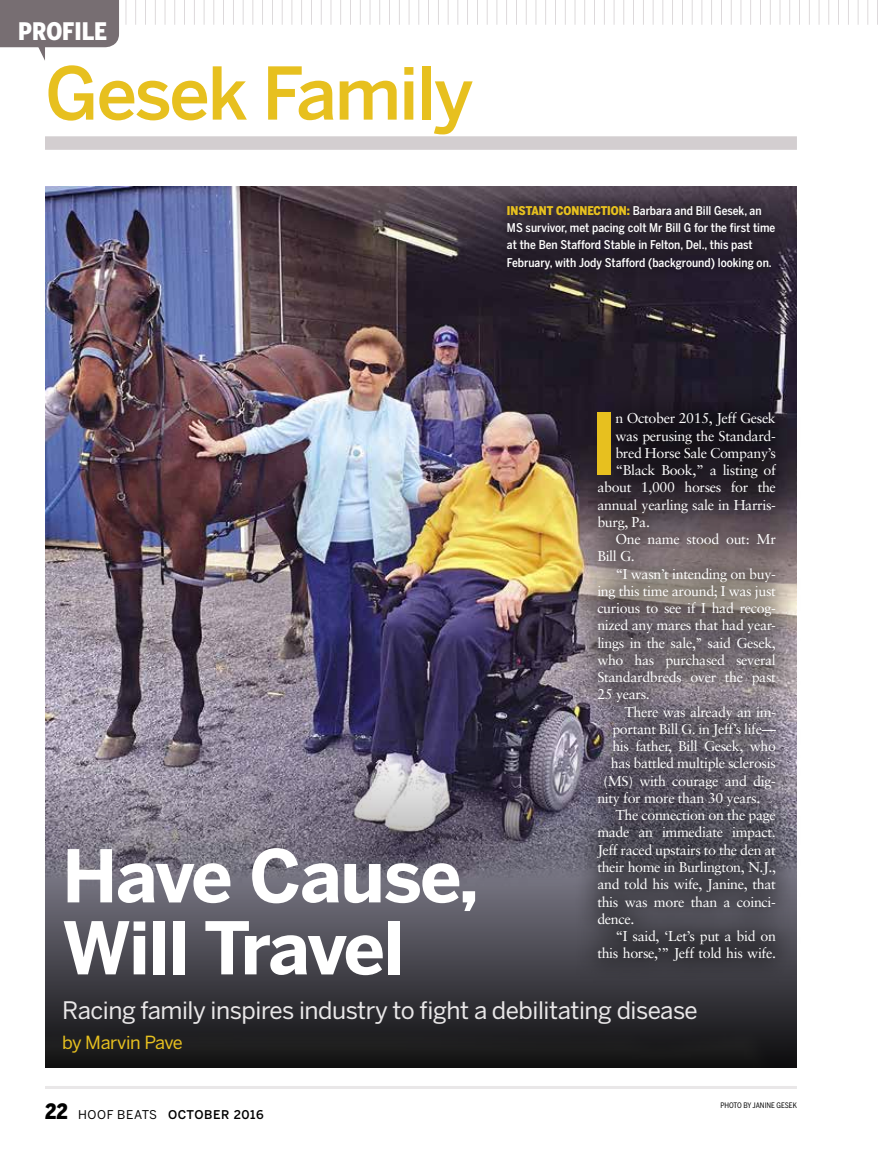
<style>
.page{position:relative;width:878px;height:1161px;background:#fff}
.page>*{position:absolute;margin:0;border:0;box-sizing:border-box;transform-origin:0 0}
.t1{font:700 84.6px "Benton Sans";color:#e7c01f}
.t2{font:700 72px/72px "Benton Sans";letter-spacing:-.025em;color:#fff}
.t3{font:500 72px "Benton Sans";letter-spacing:-.03em;color:#e7c01f}
.t4{font:24px "Benton Sans";letter-spacing:-.02em;color:#e9e7e8}
.t5{font:900 24px "Benton Sans Cond";color:#fff}
.t6{font:18px "Benton Sans";letter-spacing:-.02em;color:#e7c01f}
.t7{font:14.25px "Sabon";letter-spacing:-.025em;color:#fff}
.t8{font:500 12px/17.2px "Benton Sans Cond";color:#fff}
.t9{font:500 12px "Benton Sans";letter-spacing:.05em;color:#000}
.t10{font:7.5px "Benton Sans Cond";color:#000}
.s1{font-weight:900;color:#e7c01f}
.s2{font-family:"Benton Sans Cond";font-weight:900;font-size:21px}
.s3{font-weight:400}
</style>
<div class="page">
<img style="left:45px;top:187px;width:751px;height:881px">
<hr style="left:45px;top:1086px;width:751px;height:3px;background:#e9e7e8">
<div style="left:45px;top:136px;width:751px;height:14px;background:#d3ced0"></div>
<svg style="left:0;top:0;width:878px;height:61px"></svg>
<div style="left:573px;top:388px;width:227px;height:596px;background:#000;opacity:.75"></div>
<div style="left:494px;top:193px;width:292px;height:88px;background:#000;opacity:.75"></div>
<h3 class="t5" style="left:18px;top:17px;width:91px">PROFILE</h3>
<h2 class="t3" style="left:45px;top:51px;width:430px">Gesek Family</h2>
<p class="t8" style="left:507px;top:202px;width:270px"><span class="s1">INSTANT CONNECTION:</span> Barbara and Bill Gesek, an MS survivor, met pacing colt Mr Bill G for the first time at the Ben Stafford Stable in Felton, Del., this past February, with Jody Stafford (background) looking on.</p>
<p class="t7" style="left:615px;top:410px;width:162px">n October 2015, Jeff Gesek</p>
<p class="t7" style="left:615px;top:427px;width:162px">was perusing the Standard-</p>
<p class="t7" style="left:615px;top:444px;width:162px">bred Horse Sale Company’s</p>
<p class="t7" style="left:615px;top:462px;width:162px">“Black Book,” a listing of</p>
<p class="t7" style="left:597px;top:479px;width:180px">about 1,000 horses for the</p>
<p class="t7" style="left:597px;top:496px;width:180px">annual yearling sale in Harris-</p>
<p class="t7" style="left:597px;top:513px;width:54px">burg, Pa.</p>
<p class="t7" style="left:615px;top:531px;width:162px">One name stood out: Mr</p>
<p class="t7" style="left:597px;top:548px;width:39px">Bill G.</p>
<p class="t7" style="left:615px;top:565px;width:162px">“I wasn’t intending on buy-</p>
<p class="t7" style="left:597px;top:582px;width:180px">ing this time around; I was just</p>
<p class="t7" style="left:597px;top:600px;width:180px">curious to see if I had recog-</p>
<p class="t7" style="left:597px;top:617px;width:180px">nized any mares that had year-</p>
<p class="t7" style="left:597px;top:634px;width:180px">lings in the sale,’’ said Gesek,</p>
<p class="t7" style="left:597px;top:651px;width:180px">who has purchased several</p>
<p class="t7" style="left:597px;top:669px;width:180px">Standardbreds over the past</p>
<p class="t7" style="left:597px;top:686px;width:54px">25 years.</p>
<p class="t7" style="left:624px;top:703px;width:153px">There was already an im-</p>
<p class="t7" style="left:612px;top:720px;width:165px">portant Bill G. in Jeff’s life—</p>
<p class="t7" style="left:612px;top:738px;width:165px">his father, Bill Gesek, who</p>
<p class="t7" style="left:611px;top:755px;width:166px">has battled multiple sclerosis</p>
<p class="t7" style="left:603px;top:772px;width:174px">(MS) with courage and dig-</p>
<p class="t7" style="left:597px;top:790px;width:164px">nity for more than 30 years.</p>
<p class="t7" style="left:615px;top:807px;width:162px">The connection on the page</p>
<p class="t7" style="left:597px;top:824px;width:180px">made an immediate impact.</p>
<p class="t7" style="left:597px;top:841px;width:180px">Jeff raced upstairs to the den at</p>
<p class="t7" style="left:597px;top:859px;width:180px">their home in Burlington, N.J.,</p>
<p class="t7" style="left:597px;top:876px;width:180px">and told his wife, Janine, that</p>
<p class="t7" style="left:597px;top:893px;width:180px">this was more than a coinci-</p>
<p class="t7" style="left:597px;top:910px;width:39px">dence.</p>
<p class="t7" style="left:615px;top:928px;width:162px">“I said, ‘Let’s put a bid on</p>
<p class="t7" style="left:597px;top:945px;width:180px">this horse,’” Jeff told his wife.</p>
<h1 class="t1" style="left:589px;top:395px;width:29px">I</h1>
<h2 class="t2" style="left:62px;top:842px;width:418px">Have Cause,<br>Will Travel</h2>
<h3 class="t4" style="left:62px;top:996px;width:637px">Racing family inspires industry to fight a debilitating disease</h3>
<p class="t6" style="left:62px;top:1032px;width:122px">by Marvin Pave</p>
<p class="t9" style="left:45px;top:1107px;width:220px"><span class="s2">22</span> <span class="s3">HOOF BEATS</span> OCTOBER 2016</p>
<p class="t10" style="left:720px;top:1101px;width:78px">PHOTO BY JANINE GESEK</p>
</div>
